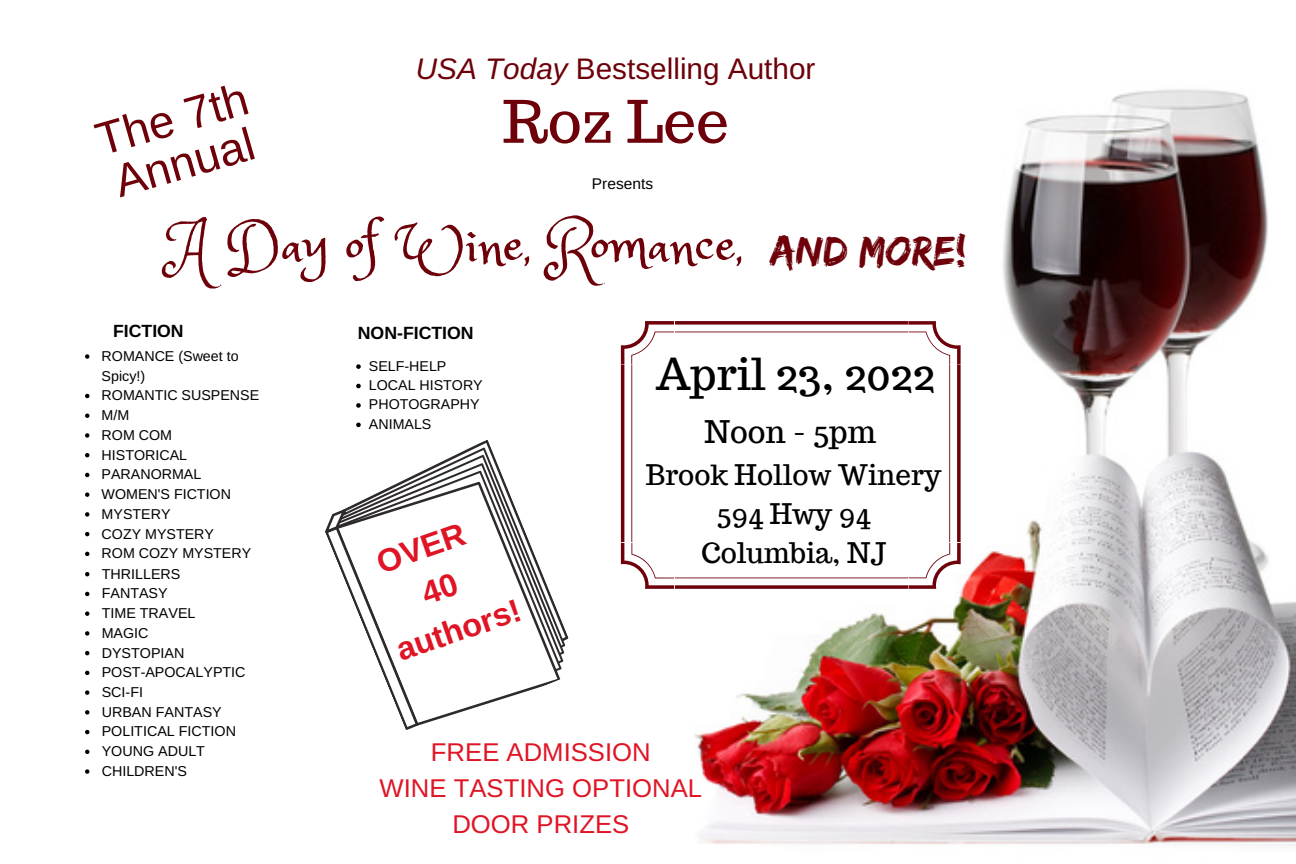
<style>
.page{position:relative;width:1296px;height:864px;background:#fff}
.page>*{position:absolute;margin:0;border:0;box-sizing:border-box;transform-origin:0 0}
.t1{font:58.5px "Trocchi";color:#6d0009}
.t2{font:57.6px "Princess Sofia";color:#6d0009}
.t3{font:46.2px/45px "Arimo";color:#6d0009}
.t4{font:43.5px "Edo";color:#6d0009}
.t5{font:43.2px "Trocchi";color:#000}
.t6{font:700 32.4px "Arimo";color:#df1425}
.t7{font:30.6px "Trocchi";color:#000}
.t8{font:29.7px "Arimo";color:#6d0009}
.t9{font:27.9px "Trocchi";color:#000}
.t10{font:25.8px "Arimo";color:#df1425}
.t11{font:700 17.7px "Arimo";color:#000}
.t12{font:15.6px "Arimo";color:#000}
.t13{font:14.4px/19.8px "Arimo";color:#000}
.t14{font:14.1px "Arimo";color:#000}
.s1{font-style:italic}
</style>
<div class="page">
<img style="left:694px;top:89px;width:601px;height:757px">
<svg style="left:621px;top:321px;width:340px;height:268px"></svg>
<svg style="left:439px;top:455px;width:127px;height:198px"></svg>
<svg style="left:429px;top:463px;width:135px;height:199px"></svg>
<svg style="left:344px;top:470px;width:217px;height:243px"></svg>
<svg style="left:356px;top:364px;width:5px;height:5px"></svg>
<svg style="left:356px;top:384px;width:5px;height:4px"></svg>
<svg style="left:356px;top:403px;width:5px;height:5px"></svg>
<svg style="left:356px;top:423px;width:5px;height:4px"></svg>
<svg style="left:85px;top:354px;width:4px;height:5px"></svg>
<svg style="left:85px;top:394px;width:4px;height:4px"></svg>
<svg style="left:85px;top:414px;width:4px;height:4px"></svg>
<svg style="left:85px;top:433px;width:4px;height:5px"></svg>
<svg style="left:85px;top:453px;width:4px;height:4px"></svg>
<svg style="left:85px;top:473px;width:4px;height:4px"></svg>
<svg style="left:85px;top:492px;width:4px;height:5px"></svg>
<svg style="left:85px;top:512px;width:4px;height:5px"></svg>
<svg style="left:85px;top:532px;width:4px;height:4px"></svg>
<svg style="left:85px;top:552px;width:4px;height:4px"></svg>
<svg style="left:85px;top:572px;width:4px;height:4px"></svg>
<svg style="left:85px;top:592px;width:4px;height:4px"></svg>
<svg style="left:85px;top:611px;width:4px;height:5px"></svg>
<svg style="left:85px;top:631px;width:4px;height:5px"></svg>
<svg style="left:85px;top:651px;width:4px;height:4px"></svg>
<svg style="left:85px;top:671px;width:4px;height:4px"></svg>
<svg style="left:85px;top:690px;width:4px;height:5px"></svg>
<svg style="left:85px;top:710px;width:4px;height:5px"></svg>
<svg style="left:85px;top:730px;width:4px;height:4px"></svg>
<svg style="left:85px;top:750px;width:4px;height:4px"></svg>
<svg style="left:85px;top:769px;width:4px;height:5px"></svg>
<svg style="left:325px;top:509px;width:134px;height:221px"></svg>
<p class="t3" style="left:91px;top:119px;width:158px;rotate:-16deg">The 7th<br>Annual</p>
<p class="t8" style="left:416px;top:52px;width:401px"><span class="s1">USA Today</span> Bestselling Author</p>
<p class="t1" style="left:503px;top:83px;width:228px">Roz Lee</p>
<p class="t12" style="left:592px;top:175px;width:63px">Presents</p>
<p class="t2" style="left:171px;top:207px;width:573px">A Day of Wine, Romance,</p>
<p class="t4" style="left:771px;top:226px;width:198px">AND MORE!</p>
<p class="t11" style="left:113px;top:321px;width:72px">FICTION</p>
<p class="t11" style="left:358px;top:323px;width:117px">NON-FICTION</p>
<p class="t13" style="left:102px;top:346px;width:139px">ROMANCE (Sweet to<br>Spicy!)</p>
<p class="t13" style="left:102px;top:385px;width:159px">ROMANTIC SUSPENSE</p>
<p class="t13" style="left:102px;top:405px;width:29px">M/M</p>
<p class="t13" style="left:102px;top:425px;width:72px">ROM COM</p>
<p class="t13" style="left:102px;top:445px;width:87px">HISTORICAL</p>
<p class="t13" style="left:102px;top:464px;width:101px">PARANORMAL</p>
<p class="t13" style="left:102px;top:484px;width:131px">WOMEN'S FICTION</p>
<p class="t13" style="left:102px;top:504px;width:70px">MYSTERY</p>
<p class="t13" style="left:102px;top:524px;width:114px">COZY MYSTERY</p>
<p class="t13" style="left:102px;top:543px;width:151px">ROM COZY MYSTERY</p>
<p class="t13" style="left:102px;top:564px;width:80px">THRILLERS</p>
<p class="t13" style="left:102px;top:583px;width:67px">FANTASY</p>
<p class="t13" style="left:102px;top:603px;width:95px">TIME TRAVEL</p>
<p class="t13" style="left:102px;top:623px;width:48px">MAGIC</p>
<p class="t13" style="left:102px;top:643px;width:84px">DYSTOPIAN</p>
<p class="t13" style="left:102px;top:662px;width:145px">POST-APOCALYPTIC</p>
<p class="t13" style="left:102px;top:682px;width:43px">SCI-FI</p>
<p class="t13" style="left:102px;top:702px;width:122px">URBAN FANTASY</p>
<p class="t13" style="left:102px;top:722px;width:136px">POLITICAL FICTION</p>
<p class="t13" style="left:102px;top:741px;width:105px">YOUNG ADULT</p>
<p class="t13" style="left:102px;top:761px;width:87px">CHILDREN'S</p>
<p class="t5" style="left:656px;top:346px;width:281px">April 23, 2022</p>
<p class="t7" style="left:705px;top:412px;width:173px">Noon - 5pm</p>
<p class="t9" style="left:646px;top:457px;width:297px">Brook Hollow Winery</p>
<p class="t9" style="left:717px;top:496px;width:155px">594 Hwy 94</p>
<p class="t14" style="left:369px;top:358px;width:79px">SELF-HELP</p>
<p class="t14" style="left:369px;top:377px;width:115px">LOCAL HISTORY</p>
<p class="t14" style="left:369px;top:397px;width:112px">PHOTOGRAPHY</p>
<p class="t14" style="left:369px;top:416px;width:64px">ANIMALS</p>
<p class="t6" style="left:372px;top:546px;width:93px;rotate:-19deg">OVER</p>
<p class="t9" style="left:701px;top:534px;width:187px">Columbia, NJ</p>
<p class="t6" style="left:392px;top:634px;width:131px;rotate:-19deg">authors!</p>
<p class="t10" style="left:431px;top:738px;width:221px">FREE ADMISSION</p>
<p class="t10" style="left:380px;top:774px;width:324px">WINE TASTING OPTIONAL</p>
<p class="t10" style="left:452px;top:810px;width:178px">DOOR PRIZES</p>
</div>
